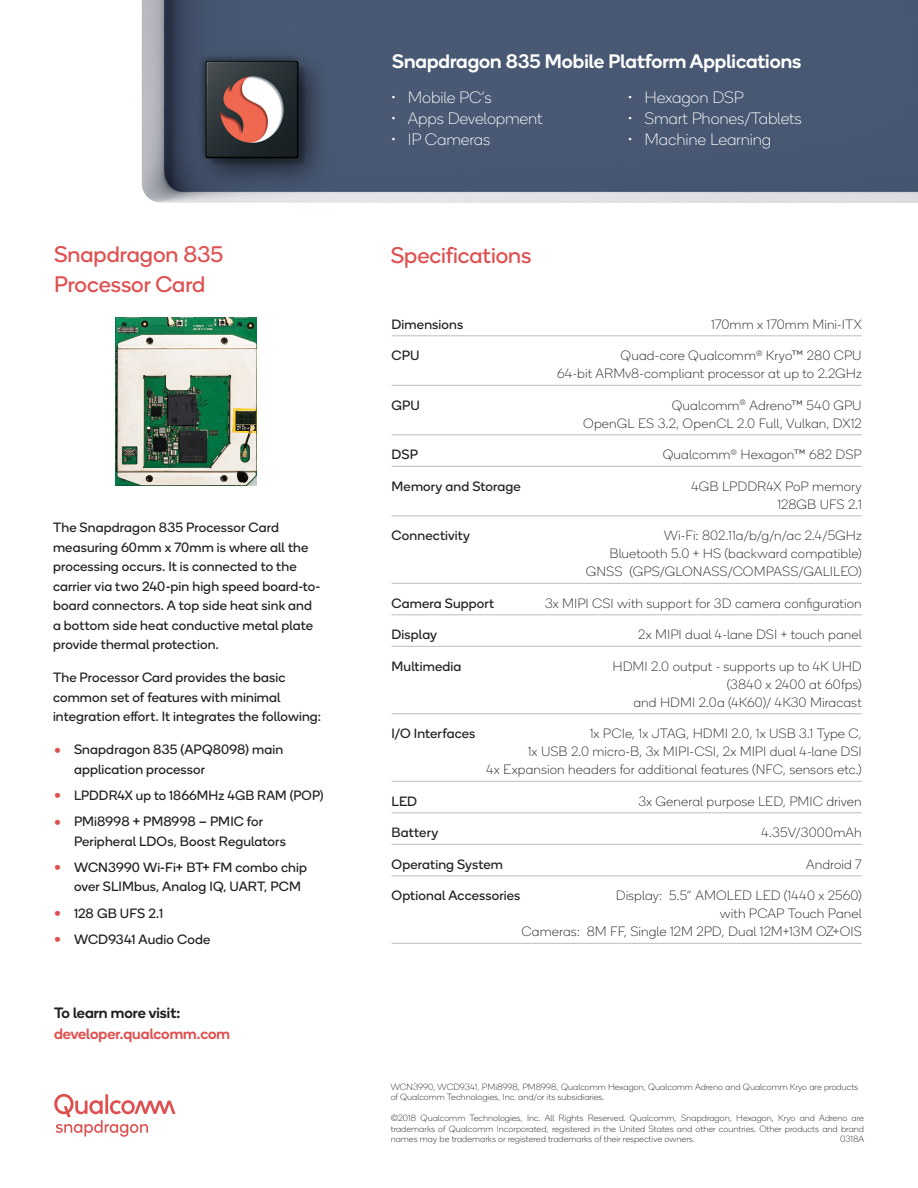
<style>
.page{position:relative;width:918px;height:1188px;background:#fff}
.page>*{position:absolute;margin:0;border:0;box-sizing:border-box;transform-origin:0 0}
.Section_Heading{font:22.5px/30px "Qualcomm Next";color:#e04f4f}
.Applications_Header{font:500 19.5px "Qualcomm Next";color:#fff}
.t1{font:100 16.5px "Qualcomm Next";letter-spacing:-.01em;color:#fff}
.CTA_w_URL{font:500 15px/21px "Qualcomm Next";color:#e04f4f}
.Specifications{font:100 13.5px/18px "Qualcomm Next";letter-spacing:.01em;color:#231f20;text-align:right}
.Body_paragraph{font:13.5px/19.5px "Qualcomm Next";letter-spacing:.01em;color:#231f20}
.Specifications-2{font:13.5px "Qualcomm Next";letter-spacing:.01em;color:#231f20}
.Copyright_Informatio{font:100 9px/10.5px "Qualcomm Next";color:#231f20}
.s1{color:#231f20}
</style>
<div class="page">
<img style="left:141px;top:0;width:777px;height:203px">
<hr style="left:392px;top:336px;width:470px;height:1px;background:#bcbdc0">
<hr style="left:392px;top:385px;width:470px;height:1px;background:#bcbdc0">
<hr style="left:392px;top:435px;width:470px;height:1px;background:#bcbdc0">
<hr style="left:392px;top:466px;width:470px;height:1px;background:#bcbdc0">
<hr style="left:392px;top:516px;width:470px;height:1px;background:#bcbdc0">
<hr style="left:392px;top:583px;width:470px;height:1px;background:#bcbdc0">
<hr style="left:392px;top:615px;width:470px;height:1px;background:#bcbdc0">
<hr style="left:392px;top:646px;width:470px;height:1px;background:#bcbdc0">
<hr style="left:392px;top:714px;width:470px;height:1px;background:#bcbdc0">
<hr style="left:392px;top:781px;width:470px;height:1px;background:#bcbdc0">
<hr style="left:392px;top:813px;width:470px;height:1px;background:#bcbdc0">
<hr style="left:392px;top:844px;width:470px;height:1px;background:#bcbdc0">
<hr style="left:392px;top:876px;width:470px;height:1px;background:#bcbdc0">
<hr style="left:392px;top:943px;width:470px;height:1px;background:#bcbdc0">
<svg style="left:54px;top:1094px;width:121px;height:43px"></svg>
<hr style="left:105px;top:1094px;width:3px;height:20px;background:#e04f4f">
<img style="left:159px;top:13px;width:186px;height:190px">
<img style="left:115px;top:317px;width:142px;height:168px">
<p class="Section_Heading" style="left:54px;top:239px;width:171px">Snapdragon 835<br>Processor Card</p>
<p class="Body_paragraph" style="left:53px;top:517px;width:269px">The Snapdragon 835 Processor Card measuring 60mm x 70mm is where all the processing occurs. It is connected to the carrier via two 240-pin high speed board-to&shy;board connectors. A top side heat sink and a bottom side heat conductive metal plate provide thermal protection.</p>
<p class="Body_paragraph" style="left:53px;top:667px;width:270px">The Processor Card provides the basic common set of features with minimal integration effort. It integrates the following:</p>
<p class="Body_paragraph" style="left:74px;top:739px;width:211px">Snapdragon 835 (APQ8098) main application processor</p>
<p class="Body_paragraph" style="left:74px;top:785px;width:251px">LPDDR4X up to 1866MHz 4GB RAM (POP)</p>
<p class="Body_paragraph" style="left:74px;top:811px;width:213px">PMi8998 + PM8998 – PMIC for<br>Peripheral LDOs, Boost Regulators</p>
<p class="Body_paragraph" style="left:74px;top:857px;width:235px">WCN3990 Wi-Fi+ BT+ FM combo chip over SLIMbus, Analog IQ, UART, PCM</p>
<p class="Body_paragraph" style="left:74px;top:903px;width:91px">128 GB UFS 2.1</p>
<p class="Body_paragraph" style="left:74px;top:929px;width:138px">WCD9341 Audio Code</p>
<p class="CTA_w_URL" style="left:54px;top:1002px;width:178px"><span class="s1">To learn more visit: </span>developer.qualcomm.com</p>
<p class="Applications_Header" style="left:392px;top:48px;width:411px">Snapdragon 835 Mobile Platform Applications</p>
<p class="t1" style="left:391px;top:88px;width:103px">• Mobile PC’s</p>
<p class="t1" style="left:391px;top:109px;width:153px">• Apps Development</p>
<p class="t1" style="left:391px;top:130px;width:101px">• IP Cameras</p>
<p class="t1" style="left:627px;top:88px;width:118px">• Hexagon DSP</p>
<p class="t1" style="left:627px;top:109px;width:176px">• Smart Phones/Tablets</p>
<p class="t1" style="left:627px;top:130px;width:146px">• Machine Learning</p>
<p class="Section_Heading" style="left:391px;top:239px;width:142px">Specifications</p>
<p class="Specifications-2" style="left:392px;top:315px;width:73px">Dimensions</p>
<p class="Specifications" style="left:711px;top:315px;width:152px">170mm x 170mm Mini-ITX</p>
<p class="Specifications-2" style="left:392px;top:347px;width:29px">CPU</p>
<p class="Specifications" style="left:557px;top:347px;width:306px">Quad-core Qualcomm<sup>®</sup> Kryo™ 280 CPU<br>64-bit ARMv8-compliant processor at up to 2.2GHz</p>
<p class="Specifications-2" style="left:392px;top:396px;width:30px">GPU</p>
<p class="Specifications" style="left:583px;top:396px;width:280px">Qualcomm<sup>®</sup> Adreno™ 540 GPU<br>OpenGL ES 3.2, OpenCL 2.0 Full, Vulkan, DX12</p>
<p class="Specifications-2" style="left:392px;top:446px;width:28px">DSP</p>
<p class="Specifications" style="left:663px;top:446px;width:201px">Qualcomm<sup>®</sup> Hexagon™ 682 DSP</p>
<p class="Specifications-2" style="left:392px;top:477px;width:131px">Memory and Storage</p>
<p class="Specifications" style="left:691px;top:477px;width:172px">4GB LPDDR4X PoP memory<br>128GB UFS 2.1</p>
<p class="Specifications-2" style="left:392px;top:527px;width:80px">Connectivity</p>
<p class="Specifications" style="left:586px;top:527px;width:277px">Wi-Fi: 802.11a/b/g/n/ac 2.4/5GHz<br>Bluetooth 5.0 + HS (backward compatible)<br>GNSS (GPS/GLONASS/COMPASS/GALILEO)</p>
<p class="Specifications-2" style="left:392px;top:594px;width:104px">Camera Support</p>
<p class="Specifications" style="left:545px;top:594px;width:318px">3x MIPI CSI with support for 3D camera configuration</p>
<p class="Specifications-2" style="left:392px;top:626px;width:47px">Display</p>
<p class="Specifications" style="left:638px;top:626px;width:225px">2x MIPI dual 4-lane DSI + touch panel</p>
<p class="Specifications-2" style="left:392px;top:657px;width:71px">Multimedia</p>
<p class="Specifications" style="left:612px;top:657px;width:251px">HDMI 2.0 output - supports up to 4K UHD (3840 x 2400 at 60fps)<br>and HDMI 2.0a (4K60)/ 4K30 Miracast</p>
<p class="Specifications-2" style="left:392px;top:725px;width:85px">I/O Interfaces</p>
<p class="Specifications" style="left:487px;top:725px;width:377px">1x PCIe, 1x JTAG, HDMI 2.0, 1x USB 3.1 Type C,<br>1x USB 2.0 micro-B, 3x MIPI-CSI, 2x MIPI dual 4-lane DSI<br>4x Expansion headers for additional features (NFC, sensors etc.)</p>
<p class="Specifications-2" style="left:392px;top:792px;width:27px">LED</p>
<p class="Specifications" style="left:638px;top:792px;width:225px">3x General purpose LED, PMIC driven</p>
<p class="Specifications-2" style="left:392px;top:824px;width:48px">Battery</p>
<p class="Specifications" style="left:762px;top:824px;width:102px">4.35V/3000mAh</p>
<p class="Specifications-2" style="left:392px;top:855px;width:113px">Operating System</p>
<p class="Specifications" style="left:806px;top:855px;width:57px">Android 7</p>
<p class="Specifications-2" style="left:392px;top:887px;width:130px">Optional Accessories</p>
<p class="Specifications" style="left:522px;top:887px;width:342px">Display: 5.5” AMOLED LED (1440 x 2560)<br>with PCAP Touch Panel<br>Cameras: 8M FF, Single 12M 2PD, Dual 12M+13M OZ+OIS</p>
<p class="Copyright_Informatio" style="left:391px;top:1081px;width:469px">WCN3990, WCD9341, PMi8998, PM8998, Qualcomm Hexagon, Qualcomm Adreno and Qualcomm Kryo are products of Qualcomm Technologies, Inc. and/or its subsidiaries.</p>
<p class="Copyright_Informatio" style="left:391px;top:1113px;width:475px;text-align:justify">©2018 Qualcomm Technologies, Inc. All Rights Reserved. Qualcomm, Snapdragon, Hexagon, Kryo and Adreno are trademarks of Qualcomm Incorporated, registered in the United States and other countries. Other products and brand names may be trademarks or registered trademarks of their respective owners.</p>
<p class="Copyright_Informatio" style="left:840px;top:1134px;width:26px">0318A</p>
</div>
